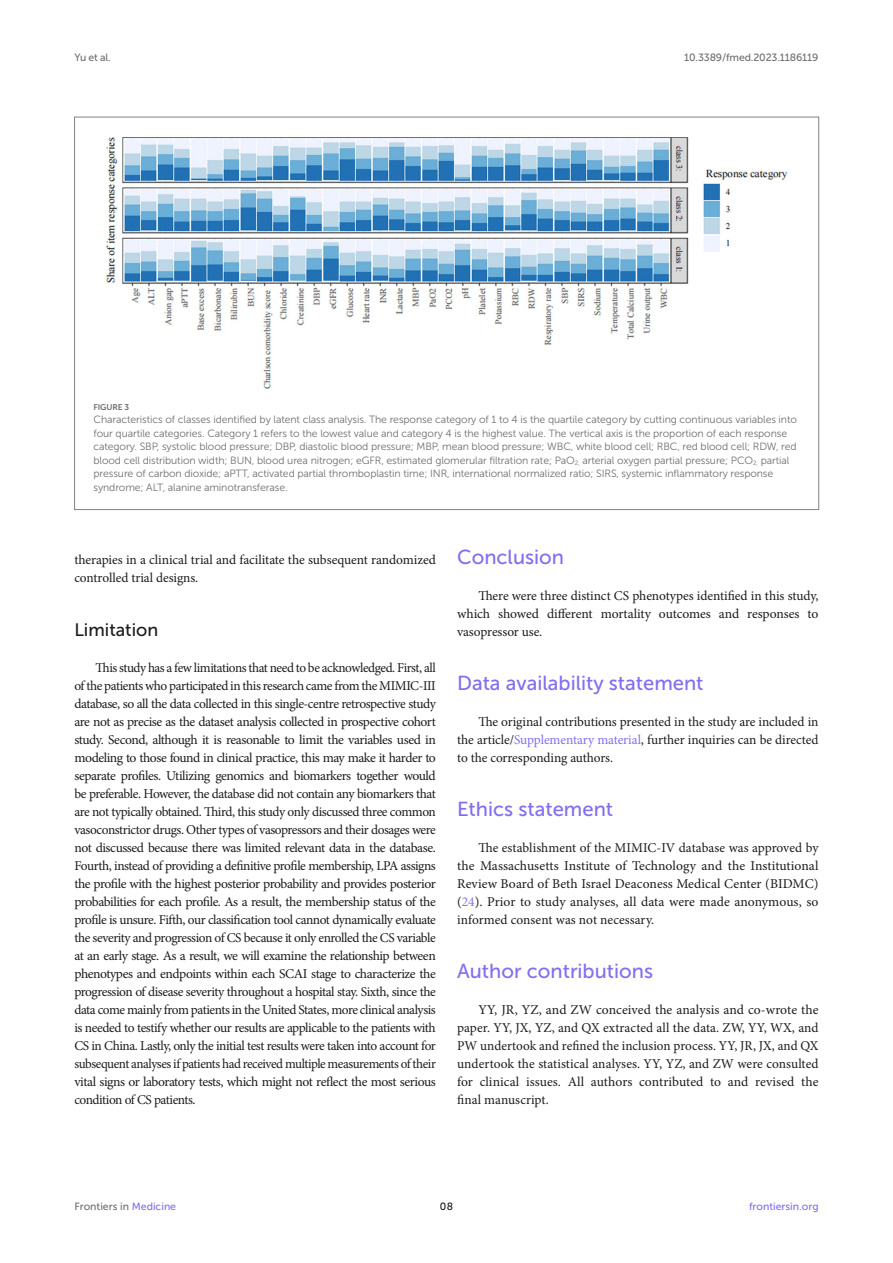
<style>
.page{position:relative;width:893px;height:1263px;background:#fff}
.page>*{position:absolute;margin:0;border:0;box-sizing:border-box;transform-origin:0 0}
.HEAD_1{font:20.25px "Museo Sans 500";color:#856df0}
.HEAD_2{font:18px "Museo Sans 500";color:#1b1c1b}
.TEXT_FLUSH{font:13.5px/18px "Minion Pro";letter-spacing:-.005em;color:#1b1c1b;text-align:justify}
.FIG_LEG{font:10.5px/13.5px "Museo Sans 300";letter-spacing:-.01em;color:#706f70}
.t1{font:10.5px "Museo Sans 500";letter-spacing:-.015em;color:#706f70}
.t2{font:10.5px "Museo Sans 500";color:#856df0}
.t3{font:10.5px "Museo Sans 500";color:#1b1c1b}
.FIG_HD{font:8.25px "Museo Sans 700";letter-spacing:-.01em;color:#706f70}
.s1{color:#856df0}
</style>
<div class="page">
<img style="left:106px;top:137px;width:682px;height:252px">
<p class="t1" style="left:74px;top:51px;width:38px">Yu et al.</p>
<p class="t1" style="left:684px;top:51px;width:136px">10.3389/fmed.2023.1186119</p>
<p class="FIG_HD" style="left:94px;top:402px;width:37px">FIGURE 3</p>
<p class="FIG_LEG" style="left:94px;top:413px;width:705px">Characteristics of classes identified by latent class analysis. The response category of 1 to 4 is the quartile category by cutting continuous variables into four quartile categories. Category 1 refers to the lowest value and category 4 is the highest value. The vertical axis is the proportion of each response category. SBP, systolic blood pressure; DBP, diastolic blood pressure; MBP, mean blood pressure; WBC, white blood cell; RBC, red blood cell; RDW, red blood cell distribution width; BUN, blood urea nitrogen; eGFR, estimated glomerular filtration rate; PaO<sub>2,</sub> arterial oxygen partial pressure; PCO<sub>2,</sub> partial pressure of carbon dioxide; aPTT, activated partial thromboplastin time; INR, international normalized ratio; SIRS, systemic inflammatory response syndrome; ALT, alanine aminotransferase.</p>
<p class="TEXT_FLUSH" style="left:74px;top:551px;width:363px">therapies in a clinical trial and facilitate the subsequent randomized controlled trial designs.</p>
<p class="HEAD_2" style="left:74px;top:620px;width:85px">Limitation</p>
<p class="TEXT_FLUSH" style="left:74px;top:659px;width:363px;text-indent:21px">This study has a few limitations that need to be acknowledged. First, all of the patients who participated in this research came from the MIMIC-III database, so all the data collected in this single-centre retrospective study are not as precise as the dataset analysis collected in prospective cohort study. Second, although it is reasonable to limit the variables used in modeling to those found in clinical practice, this may make it harder to separate profiles. Utilizing genomics and biomarkers together would be preferable. However, the database did not contain any biomarkers that are not typically obtained. Third, this study only discussed three common vasoconstrictor drugs. Other types of vasopressors and their dosages were not discussed because there was limited relevant data in the database.<br>Fourth, instead of providing a definitive profile membership, LPA assigns the profile with the highest posterior probability and provides posterior probabilities for each profile. As a result, the membership status of the profile is unsure. Fifth, our classification tool cannot dynamically evaluate the severity and progression of CS because it only enrolled the CS variable at an early stage. As a result, we will examine the relationship between phenotypes and endpoints within each SCAI stage to characterize the progression of disease severity throughout a hospital stay. Sixth, since the data come mainly from patients in the United States, more clinical analysis is needed to testify whether our results are applicable to the patients with CS in China. Lastly, only the initial test results were taken into account for subsequent analyses if patients had received multiple measurements of their vital signs or laboratory tests, which might not reflect the most serious condition of CS patients.</p>
<p class="HEAD_1" style="left:457px;top:546px;width:108px">Conclusion</p>
<p class="TEXT_FLUSH" style="left:457px;top:587px;width:363px;text-indent:21px">There were three distinct CS phenotypes identified in this study, which showed different mortality outcomes and responses to vasopressor use.</p>
<p class="HEAD_1" style="left:457px;top:672px;width:248px">Data availability statement</p>
<p class="TEXT_FLUSH" style="left:457px;top:713px;width:363px;text-indent:21px">The original contributions presented in the study are included in the article/<span class="s1">Supplementary material</span>, further inquiries can be directed to the corresponding authors.</p>
<p class="HEAD_1" style="left:457px;top:798px;width:158px">Ethics statement</p>
<p class="TEXT_FLUSH" style="left:457px;top:839px;width:363px;text-indent:21px">The establishment of the MIMIC-IV database was approved by the Massachusetts Institute of Technology and the Institutional Review Board of Beth Israel Deaconess Medical Center (BIDMC) (<span class="s1">24</span>). Prior to study analyses, all data were made anonymous, so informed consent was not necessary.</p>
<p class="HEAD_1" style="left:457px;top:960px;width:197px">Author contributions</p>
<p class="TEXT_FLUSH" style="left:457px;top:1001px;width:363px;text-indent:21px">YY, JR, YZ, and ZW conceived the analysis and co-wrote the paper. YY, JX, YZ, and QX extracted all the data. ZW, YY, WX, and PW undertook and refined the inclusion process. YY, JR, JX, and QX undertook the statistical analyses. YY, YZ, and ZW were consulted for clinical issues. All authors contributed to and revised the final manuscript.</p>
<p class="t1" style="left:74px;top:1200px;width:103px">Frontiers in <span class="s1">Medicine</span></p>
<p class="t3" style="left:440px;top:1200px;width:15px">08</p>
<p class="t2" style="left:749px;top:1200px;width:71px">frontiersin.org</p>
</div>
